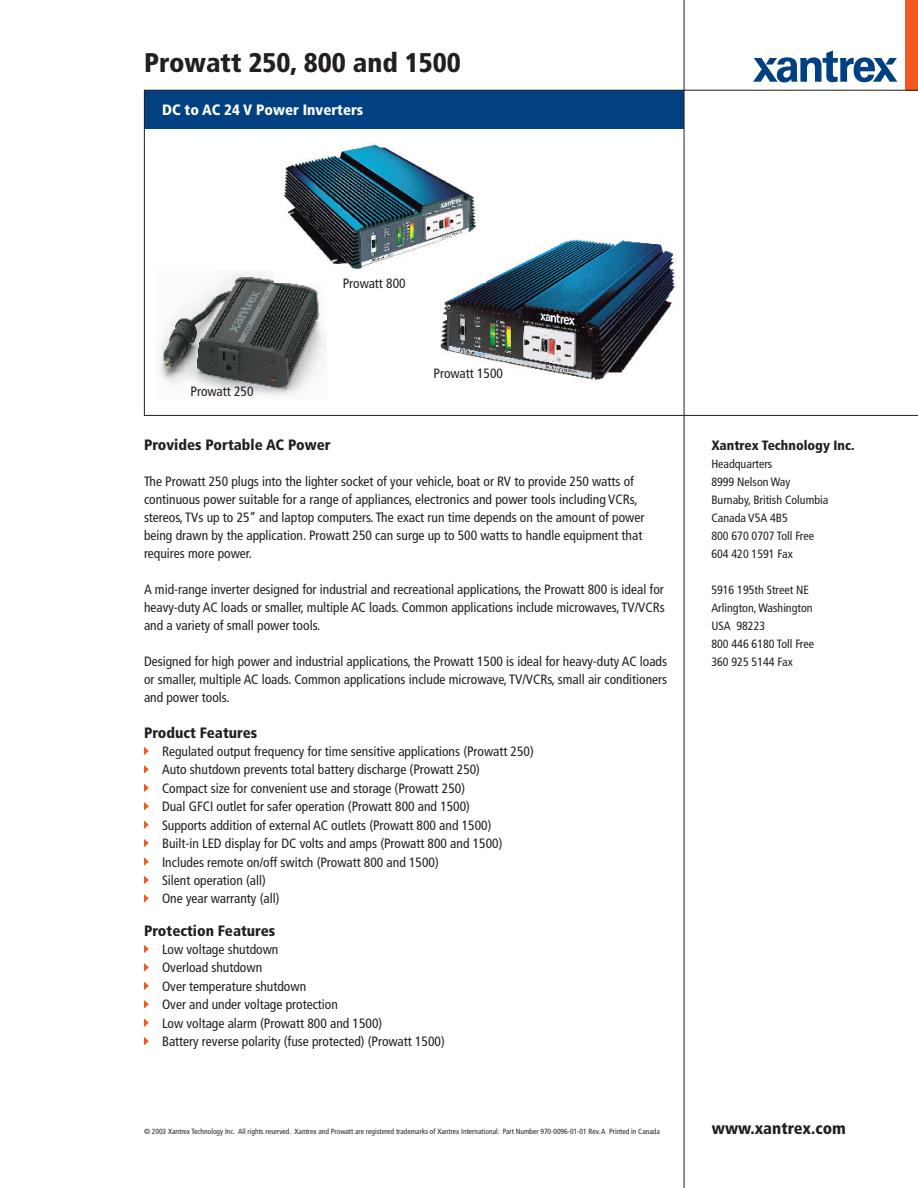
<style>
.page{position:relative;width:918px;height:1188px;background:#fff}
.page>*{position:absolute;margin:0;border:0;box-sizing:border-box;transform-origin:0 0}
.t1{font:900 condensed 27px "Frutiger";color:#231f20}
.t2{font:900 condensed 16.5px "Frutiger";color:#231f20}
.t3{font:900 condensed 15px "Frutiger";color:#231f20}
.t4{font:900 condensed 15px "Frutiger";color:#fff}
.t5{font:condensed 13.5px/18.5px "Frutiger";color:#231f20}
.t6{font:900 condensed 13.5px "Frutiger";color:#231f20}
.t7{font:condensed 12px/18px "Frutiger";color:#231f20}
.t8{font:condensed 7.5px "Frutiger";color:#231f20}
</style>
<div class="page">
<div style="left:905px;top:0;width:13px;height:90px;background:#f15921"></div>
<div style="left:144px;top:90px;width:540px;height:39px;background:#014081"></div>
<hr style="left:684px;top:0;width:1px;height:1188px;background:#231f20">
<hr style="left:144px;top:90px;width:774px;height:1px;background:#231f20">
<hr style="left:144px;top:415px;width:774px;height:1px;background:#231f20">
<hr style="left:144px;top:90px;width:1px;height:326px;background:#231f20">
<svg style="left:753px;top:51px;width:144px;height:31px"></svg>
<svg style="left:144px;top:747px;width:5px;height:8px"></svg>
<svg style="left:144px;top:765px;width:5px;height:9px"></svg>
<svg style="left:144px;top:784px;width:5px;height:8px"></svg>
<svg style="left:144px;top:802px;width:5px;height:9px"></svg>
<svg style="left:144px;top:820px;width:5px;height:9px"></svg>
<svg style="left:144px;top:839px;width:5px;height:8px"></svg>
<svg style="left:144px;top:857px;width:5px;height:9px"></svg>
<svg style="left:144px;top:876px;width:5px;height:8px"></svg>
<svg style="left:144px;top:894px;width:5px;height:9px"></svg>
<svg style="left:144px;top:945px;width:5px;height:8px"></svg>
<svg style="left:144px;top:963px;width:5px;height:9px"></svg>
<svg style="left:144px;top:982px;width:5px;height:8px"></svg>
<svg style="left:144px;top:1000px;width:5px;height:9px"></svg>
<svg style="left:144px;top:1018px;width:5px;height:9px"></svg>
<svg style="left:144px;top:1037px;width:5px;height:8px"></svg>
<img style="left:441px;top:239px;width:235px;height:142px">
<img style="left:160px;top:271px;width:167px;height:124px">
<img style="left:275px;top:144px;width:211px;height:139px">
<h1 class="t1" style="left:144px;top:46px;width:319px">Prowatt 250, 800 and 1500</h1>
<p class="t4" style="left:162px;top:100px;width:203px">DC to AC 24 V Power Inverters</p>
<p class="t5" style="left:191px;top:382px;width:64px">Prowatt 250</p>
<p class="t5" style="left:343px;top:274px;width:64px">Prowatt 800</p>
<p class="t5" style="left:434px;top:364px;width:71px">Prowatt 1500</p>
<p class="t3" style="left:144px;top:436px;width:188px">Provides Portable AC Power</p>
<p class="t5" style="left:144px;top:472px;width:502px;line-height:18px">The Prowatt 250 plugs into the lighter socket of your vehicle, boat or RV to provide 250 watts of continuous power suitable for a range of appliances, electronics and power tools including VCRs, stereos, TVs up to 25” and laptop computers. The exact run time depends on the amount of power being drawn by the application. Prowatt 250 can surge up to 500 watts to handle equipment that requires more power.</p>
<p class="t5" style="left:144px;top:580px;width:522px;line-height:18px;text-align:justify">A mid-range inverter designed for industrial and recreational applications, the Prowatt 800 is ideal for heavy-duty AC loads or smaller, multiple AC loads. Common applications include microwaves, TV/VCRs and a variety of small power tools.</p>
<p class="t5" style="left:144px;top:652px;width:525px;line-height:18px;text-align:justify">Designed for high power and industrial applications, the Prowatt 1500 is ideal for heavy-duty AC loads or smaller, multiple AC loads. Common applications include microwave, TV/VCRs, small air conditioners and power tools.</p>
<p class="t3" style="left:144px;top:724px;width:115px">Product Features</p>
<p class="t5" style="left:162px;top:742px;width:373px">Regulated output frequency for time sensitive applications (Prowatt 250)<br>Auto shutdown prevents total battery discharge (Prowatt 250)<br>Compact size for convenient use and storage (Prowatt 250)<br>Dual GFCI outlet for safer operation (Prowatt 800 and 1500)<br>Supports addition of external AC outlets (Prowatt 800 and 1500)<br>Built-in LED display for DC volts and amps (Prowatt 800 and 1500)<br>Includes remote on/off switch (Prowatt 800 and 1500)<br>Silent operation (all)<br>One year warranty (all)</p>
<p class="t3" style="left:144px;top:922px;width:133px">Protection Features</p>
<p class="t5" style="left:162px;top:940px;width:284px">Low voltage shutdown<br>Overload shutdown<br>Over temperature shutdown<br>Over and under voltage protection<br>Low voltage alarm (Prowatt 800 and 1500)<br>Battery reverse polarity (fuse protected) (Prowatt 1500)</p>
<p class="t6" style="left:711px;top:437px;width:145px">Xantrex Technology Inc.</p>
<p class="t7" style="left:711px;top:455px;width:119px">Headquarters<br>8999 Nelson Way<br>Burnaby, British Columbia<br>Canada V5A 4B5<br>800 670 0707 Toll Free<br>604 420 1591 Fax</p>
<p class="t7" style="left:711px;top:581px;width:104px">5916 195th Street NE<br>Arlington, Washington<br>USA 98223<br>800 446 6180 Toll Free<br>360 925 5144 Fax</p>
<p class="t8" style="left:144px;top:1127px;width:517px">© 2003 Xantrex Technology Inc. All rights reserved. Xantrex and Prowatt are registered trademarks of Xantrex International. Part Number 970-0096-01-01 Rev. A Printed in Canada</p>
<p class="t2" style="left:712px;top:1118px;width:136px">www.xantrex.com</p>
</div>
